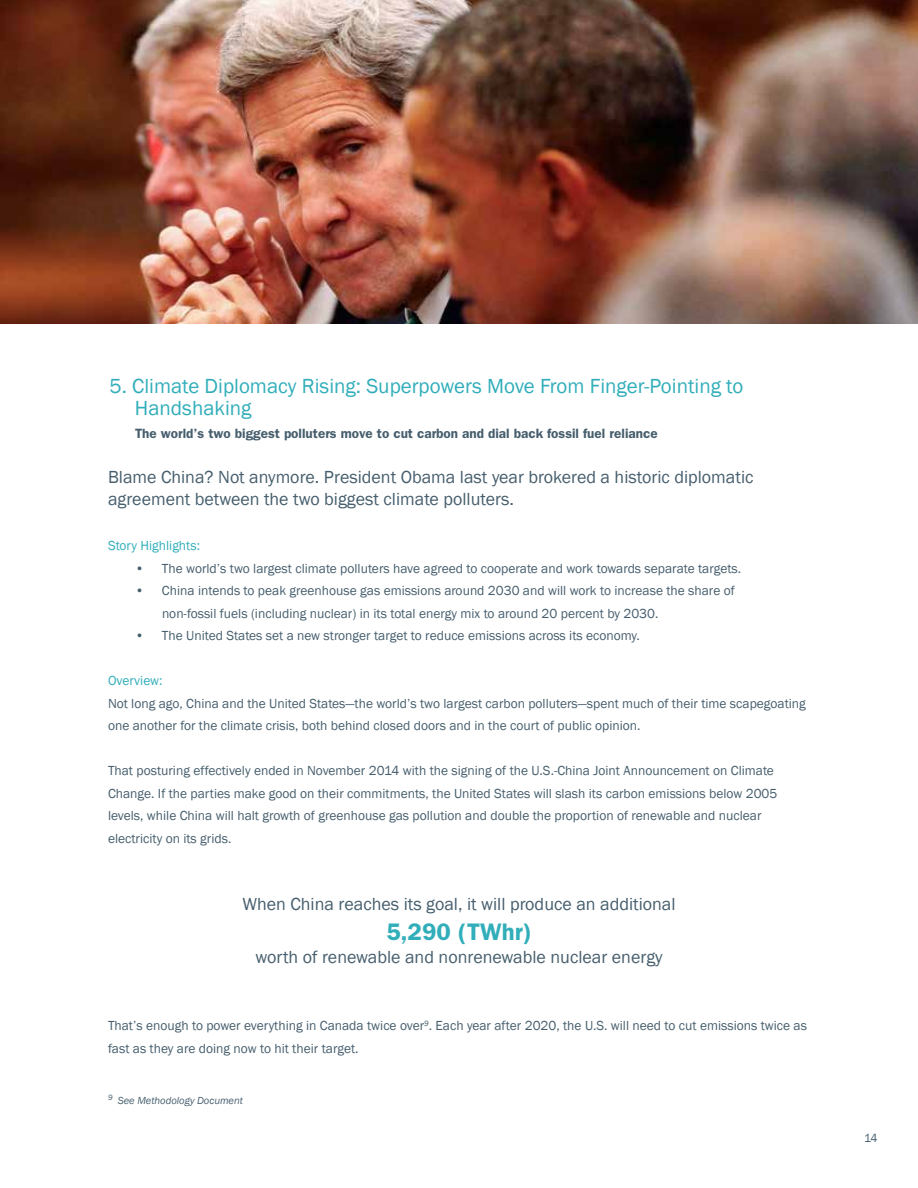
<style>
.page{position:relative;width:918px;height:1188px;background:#fff}
.page>*{position:absolute;margin:0;border:0;box-sizing:border-box;transform-origin:0 0}
.t1{font:600 24px "Franklin Gothic";color:#31aeba}
.t2{font:21px/22.5px "Franklin Gothic";color:#31aeba}
.t3{font:18px/22.5px "Franklin Gothic";color:#465e6d}
.t4{font:13.5px/22.5px "Franklin Gothic";color:#465e6d}
.t5{font:600 13.5px "Franklin Gothic";color:#465e6d}
.t6{font:13.5px "Franklin Gothic";color:#31aeba}
.t7{font:12px "Franklin Gothic";color:#465e6d}
.t8{font:italic 10.5px "Franklin Gothic";color:#465e6d}
</style>
<div class="page">
<img style="left:0;top:0;width:918px;height:324px">
<h2 class="t2" style="left:135px;top:376px;width:610px;text-indent:-25px">5. Climate Diplomacy Rising: Superpowers Move From Finger-Pointing to<br>Handshaking</h2>
<p class="t5" style="left:135px;top:428px;width:524px">The world’s two biggest polluters move to cut carbon and dial back fossil fuel reliance</p>
<h3 class="t3" style="left:108px;top:466px;width:647px">Blame China? Not anymore. President Obama last year brokered a historic diplomatic agreement between the two biggest climate polluters.</h3>
<p class="t6" style="left:108px;top:540px;width:94px">Story Highlights:</p>
<p class="t4" style="left:135px;top:558px;width:608px">• The world’s two largest climate polluters have agreed to cooperate and work towards separate targets.</p>
<p class="t4" style="left:162px;top:580px;width:574px;text-indent:-27px">• China intends to peak greenhouse gas emissions around 2030 and will work to increase the share of non-fossil fuels (including nuclear) in its total energy mix to around 20 percent by 2030.</p>
<p class="t4" style="left:135px;top:625px;width:506px">• The United States set a new stronger target to reduce emissions across its economy.</p>
<p class="t6" style="left:108px;top:675px;width:56px">Overview:</p>
<p class="t4" style="left:108px;top:693px;width:699px">Not long ago, China and the United States—the world’s two largest carbon polluters—spent much of their time scapegoating one another for the climate crisis, both behind closed doors and in the court of public opinion.</p>
<p class="t4" style="left:108px;top:760px;width:671px">That posturing effectively ended in November 2014 with the signing of the U.S.-China Joint Announcement on Climate Change. If the parties make good on their commitments, the United States will slash its carbon emissions below 2005 levels, while China will halt growth of greenhouse gas pollution and double the proportion of renewable and nuclear electricity on its grids.</p>
<h3 class="t3" style="left:242px;top:894px;width:435px">When China reaches its goal, it will produce an additional</h3>
<h1 class="t1" style="left:386px;top:922px;width:147px">5,290 (TWhr)</h1>
<h3 class="t3" style="left:255px;top:946px;width:409px">worth of renewable and nonrenewable nuclear energy</h3>
<p class="t4" style="left:108px;top:1015px;width:701px">That’s enough to power everything in Canada twice over<sup>9</sup>. Each year after 2020, the U.S. will need to cut emissions twice as fast as they are doing now to hit their target.</p>
<p class="t8" style="left:108px;top:1097px;width:137px"><sup>9</sup> See Methodology Document</p>
<p class="t7" style="left:864px;top:1133px;width:15px">14</p>
</div>
